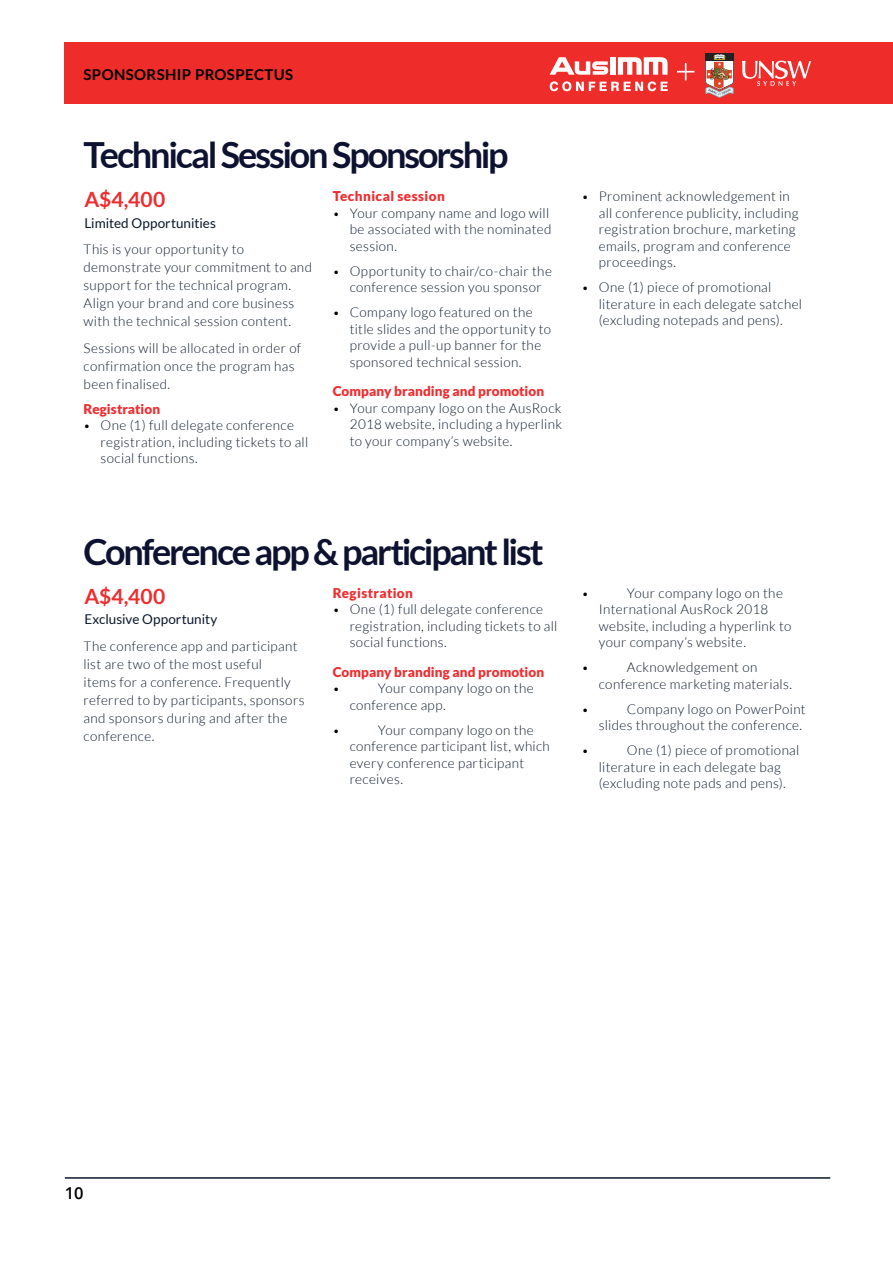
<style>
.page{position:relative;width:893px;height:1263px;background:#fff}
.page>*{position:absolute;margin:0;border:0;box-sizing:border-box;transform-origin:0 0}
.t1{font:700 36px "Lato";letter-spacing:-.06em;color:#0e1231}
.t2{font:700 21px "Lato";letter-spacing:.015em;color:#ee2d2f}
.t3{font:600 16.5px "Open Sans";color:#000}
.t4{font:700 15px "Lato";letter-spacing:.025em;color:#000}
.t5{font:300 13.5px/16.5px "Lato";letter-spacing:.025em;color:#0a182c}
.t6{font:900 13.5px "Lato";letter-spacing:.01em;color:#ee2d2f}
.t7{font:13.5px "Lato";color:#0a182c}
.t8{font:900 13.5px "Lato";letter-spacing:.03em;color:#ee2d2f}
.t9{font:300 12px "Lato";color:#000}
.s1{font-size:12px;color:#000}
</style>
<div class="page">
<div style="left:65px;top:43px;width:828px;height:61px;background:#ee2d2b"></div>
<hr style="left:65px;top:1177px;width:765px;height:2px;background:#0a182c">
<svg style="left:618px;top:57px;width:49px;height:18px"></svg>
<div style="left:610px;top:57px;width:5px;height:18px;background:#fff"></div>
<svg style="left:550px;top:57px;width:58px;height:18px"></svg>
<svg style="left:550px;top:81px;width:118px;height:10px"></svg>
<svg style="left:705px;top:53px;width:29px;height:45px"></svg>
<svg style="left:742px;top:61px;width:69px;height:25px"></svg>
<svg style="left:677px;top:63px;width:17px;height:17px"></svg>
<p class="t4" style="left:84px;top:66px;width:211px">SPONSORSHIP PROSPECTUS</p>
<h1 class="t1" style="left:84px;top:135px;width:427px">Technical Session Sponsorship</h1>
<h2 class="t2" style="left:84px;top:188px;width:83px">A$4,400</h2>
<p class="t7" style="left:84px;top:215px;width:133px">Limited Opportunities</p>
<p class="t5" style="left:84px;top:240px;width:230px;line-height:18px">This is your opportunity to demonstrate your commitment to and support for the technical program.<br>Align your brand and core business with the technical session content.</p>
<p class="t5" style="left:84px;top:339px;width:219px;line-height:18px">Sessions will be allocated in order of confirmation once the program has been finalised.</p>
<p class="t6" style="left:84px;top:401px;width:78px">Registration</p>
<p class="t5" style="left:101px;top:417px;width:209px;text-indent:-17px"><span class="s1">•</span> One (1) full delegate conference registration, including tickets to all social functions.</p>
<p class="t8" style="left:333px;top:188px;width:114px">Technical session</p>
<p class="t5" style="left:350px;top:205px;width:203px;text-indent:-17px"><span class="s1">•</span> Your company name and logo will be associated with the nominated session.</p>
<p class="t5" style="left:333px;top:263px;width:221px;text-align:center"><span class="s1">•</span> Opportunity to chair/co-chair the conference session you sponsor</p>
<p class="t5" style="left:350px;top:304px;width:203px;text-indent:-17px"><span class="s1">•</span> Company logo featured on the title slides and the opportunity to provide a pull-up banner for the sponsored technical session.</p>
<p class="t6" style="left:333px;top:383px;width:213px">Company branding and promotion</p>
<p class="t5" style="left:350px;top:400px;width:214px;text-align:justify;text-indent:-17px"><span class="s1">•</span> Your company logo on the AusRock 2018 website, including a hyperlink to your company’s website.</p>
<p class="t5" style="left:599px;top:188px;width:201px;text-indent:-17px"><span class="s1">•</span> Prominent acknowledgement in all conference publicity, including registration brochure, marketing emails, program and conference proceedings.</p>
<p class="t5" style="left:599px;top:279px;width:205px;text-indent:-17px"><span class="s1">•</span> One (1) piece of promotional literature in each delegate satchel (excluding notepads and pens).</p>
<h1 class="t1" style="left:84px;top:531px;width:462px">Conference app &amp; participant list</h1>
<h2 class="t2" style="left:84px;top:584px;width:83px">A$4,400</h2>
<p class="t7" style="left:84px;top:612px;width:135px">Exclusive Opportunity</p>
<p class="t5" style="left:84px;top:637px;width:222px;line-height:18px">The conference app and participant list are two of the most useful<br>items for a conference. Frequently referred to by participants, sponsors and sponsors during and after the conference.</p>
<p class="t8" style="left:333px;top:585px;width:82px">Registration</p>
<p class="t5" style="left:350px;top:601px;width:209px;text-indent:-17px"><span class="s1">•</span> One (1) full delegate conference registration, including tickets to all social functions.</p>
<p class="t6" style="left:333px;top:664px;width:213px">Company branding and promotion</p>
<p class="t9" style="left:333px;top:682px;width:8px">•</p>
<p class="t5" style="left:350px;top:680px;width:186px;text-indent:28px">Your company logo on the conference app.</p>
<p class="t9" style="left:333px;top:724px;width:8px">•</p>
<p class="t5" style="left:350px;top:722px;width:202px;text-indent:28px">Your company logo on the conference participant list, which every conference participant receives.</p>
<p class="t9" style="left:582px;top:587px;width:8px">•</p>
<p class="t5" style="left:599px;top:585px;width:194px;text-indent:28px">Your company logo on the<br>International AusRock 2018 website, including a hyperlink to your company’s website.</p>
<p class="t9" style="left:582px;top:661px;width:8px">•</p>
<p class="t5" style="left:599px;top:659px;width:195px;text-align:center">Acknowledgement on conference marketing materials.</p>
<p class="t9" style="left:582px;top:703px;width:8px">•</p>
<p class="t5" style="left:599px;top:701px;width:208px;text-align:right">Company logo on PowerPoint slides throughout the conference.</p>
<p class="t9" style="left:582px;top:744px;width:8px">•</p>
<p class="t5" style="left:599px;top:742px;width:202px;text-indent:28px">One (1) piece of promotional literature in each delegate bag (excluding note pads and pens).</p>
<p class="t3" style="left:65px;top:1182px;width:20px">10</p>
</div>
